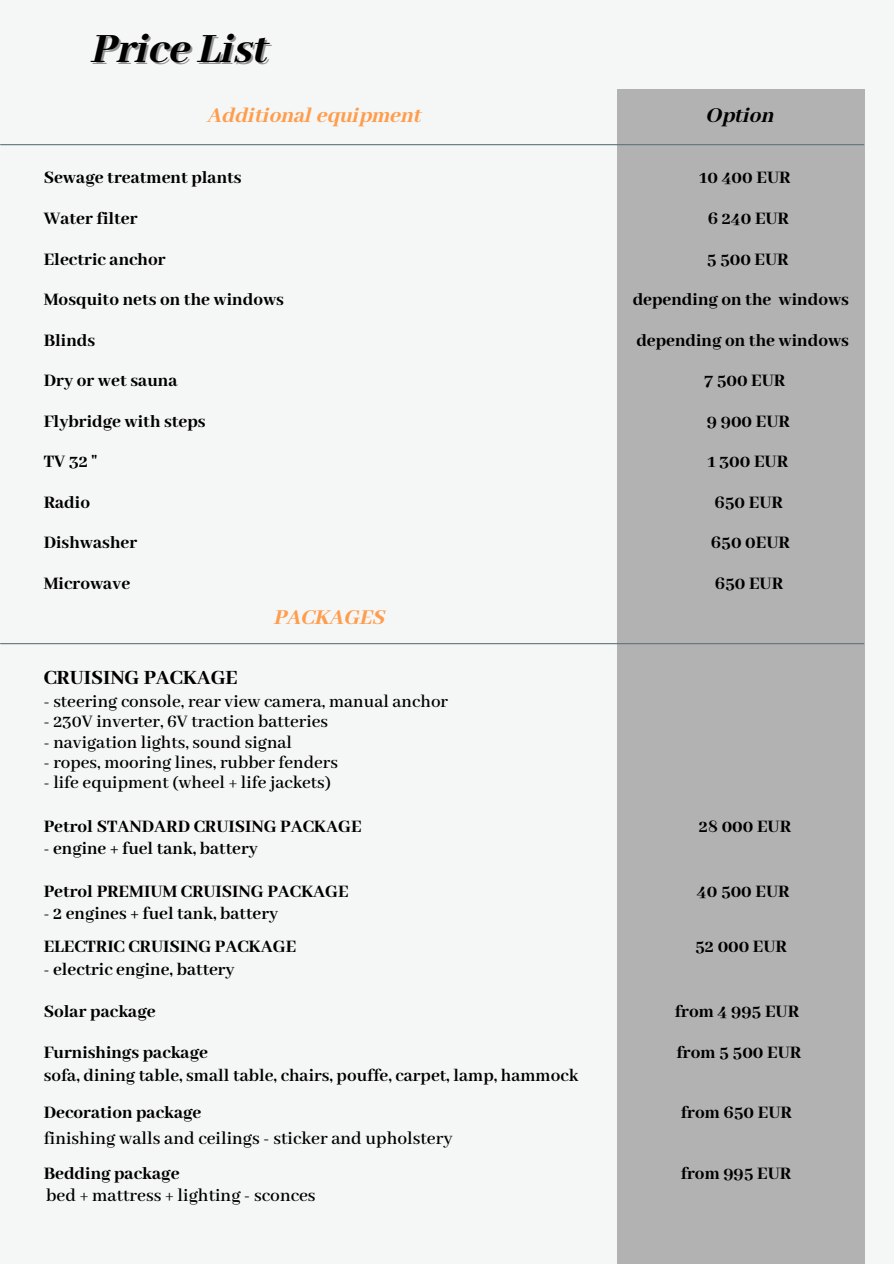
<style>
.page{position:relative;width:894px;height:1264px;background:#fff}
.page>*{position:absolute;margin:0;border:0;box-sizing:border-box;transform-origin:0 0}
.t1{font:45.3px "CA Generated";color:#000}
.t2{font:23.1px "CA Generated";color:#ff9d4c}
.t3{font:23.1px "CA Generated";color:#000}
.t4{font:800 22.05px "Abhaya Libre";color:#000}
.t5{font:600 19.35px "Abhaya Libre";color:#000}
.t6{font:800 19.05px "Abhaya Libre";color:#000}
.t7{font:600 19.05px "Abhaya Libre";color:#000}
.t8{font:700 19.05px "Abhaya Libre";color:#000}
</style>
<div class="page">
<div style="left:0;top:0;width:893px;height:1263px;background:#f5f6f6"></div>
<div style="left:617px;top:89px;width:247px;height:1174px;background:#b2b2b2"></div>
<hr style="left:1px;top:144px;width:862px;height:1px;background:#5f747a">
<hr style="left:1px;top:643px;width:862px;height:1px;background:#5f747a">
<h1 class="t1" style="left:93px;top:24px;width:178px">Price List</h1>
<p class="t2" style="left:208px;top:103px;width:215px">Additional equipment</p>
<p class="t3" style="left:706px;top:103px;width:69px">Option</p>
<p class="t6" style="left:44px;top:167px;width:199px">Sewage treatment plants</p>
<p class="t6" style="left:699px;top:167px;width:93px">10 400 EUR</p>
<p class="t6" style="left:44px;top:208px;width:95px">Water filter</p>
<p class="t6" style="left:707px;top:208px;width:83px">6 240 EUR</p>
<p class="t6" style="left:44px;top:248px;width:123px">Electric anchor</p>
<p class="t6" style="left:706px;top:248px;width:83px">5 500 EUR</p>
<p class="t6" style="left:44px;top:289px;width:242px">Mosquito nets on the windows</p>
<p class="t6" style="left:632px;top:289px;width:218px">depending on the windows</p>
<p class="t6" style="left:44px;top:330px;width:53px">Blinds</p>
<p class="t6" style="left:636px;top:330px;width:214px">depending on the windows</p>
<p class="t6" style="left:44px;top:370px;width:135px">Dry or wet sauna</p>
<p class="t6" style="left:703px;top:370px;width:83px">7 500 EUR</p>
<p class="t6" style="left:44px;top:411px;width:163px">Flybridge with steps</p>
<p class="t6" style="left:706px;top:411px;width:84px">9 900 EUR</p>
<p class="t6" style="left:44px;top:451px;width:55px">TV32"</p>
<p class="t6" style="left:707px;top:451px;width:82px">1 300 EUR</p>
<p class="t6" style="left:44px;top:492px;width:48px">Radio</p>
<p class="t6" style="left:714px;top:492px;width:70px">650 EUR</p>
<p class="t6" style="left:44px;top:532px;width:95px">Dishwasher</p>
<p class="t6" style="left:710px;top:532px;width:80px">650 0EUR</p>
<p class="t6" style="left:44px;top:573px;width:88px">Microwave</p>
<p class="t6" style="left:714px;top:573px;width:70px">650 EUR</p>
<p class="t2" style="left:274px;top:605px;width:113px">PACKAGES</p>
<p class="t4" style="left:44px;top:665px;width:196px">CRUISING PACKAGE</p>
<p class="t7" style="left:44px;top:691px;width:406px">- steering console, rear view camera, manual anchor</p>
<p class="t7" style="left:44px;top:711px;width:286px">- 230V inverter, 6V traction batteries</p>
<p class="t7" style="left:44px;top:731px;width:250px">- navigation lights, sound signal</p>
<p class="t7" style="left:44px;top:752px;width:296px">- ropes, mooring lines, rubber fenders</p>
<p class="t7" style="left:44px;top:772px;width:289px">- life equipment (wheel + life jackets)</p>
<p class="t6" style="left:44px;top:815px;width:319px">Petrol STANDARD CRUISING PACKAGE</p>
<p class="t6" style="left:698px;top:815px;width:94px">28 000 EUR</p>
<p class="t8" style="left:44px;top:837px;width:215px">- engine + fuel tank, battery</p>
<p class="t6" style="left:44px;top:880px;width:306px">Petrol PREMIUM CRUISING PACKAGE</p>
<p class="t6" style="left:696px;top:880px;width:94px">40 500 EUR</p>
<p class="t8" style="left:44px;top:902px;width:236px">- 2 engines + fuel tank, battery</p>
<p class="t6" style="left:44px;top:936px;width:254px">ELECTRIC CRUISING PACKAGE</p>
<p class="t6" style="left:695px;top:936px;width:93px">52 000 EUR</p>
<p class="t8" style="left:44px;top:958px;width:192px">- electric engine, battery</p>
<p class="t6" style="left:44px;top:1001px;width:113px">Solar package</p>
<p class="t6" style="left:674px;top:1001px;width:126px">from 4 995 EUR</p>
<p class="t6" style="left:44px;top:1041px;width:166px">Furnishings package</p>
<p class="t6" style="left:676px;top:1041px;width:126px">from 5 500 EUR</p>
<p class="t8" style="left:44px;top:1065px;width:536px">sofa, dining table, small table, chairs, pouffe, carpet, lamp, hammock</p>
<p class="t6" style="left:44px;top:1102px;width:159px">Decoration package</p>
<p class="t6" style="left:680px;top:1102px;width:112px">from 650 EUR</p>
<p class="t5" style="left:44px;top:1127px;width:410px">finishing walls and ceilings - sticker and upholstery</p>
<p class="t6" style="left:44px;top:1163px;width:137px">Bedding package</p>
<p class="t6" style="left:680px;top:1163px;width:112px">from 995 EUR</p>
<p class="t5" style="left:46px;top:1185px;width:271px">bed + mattress + lighting - sconces</p>
</div>
